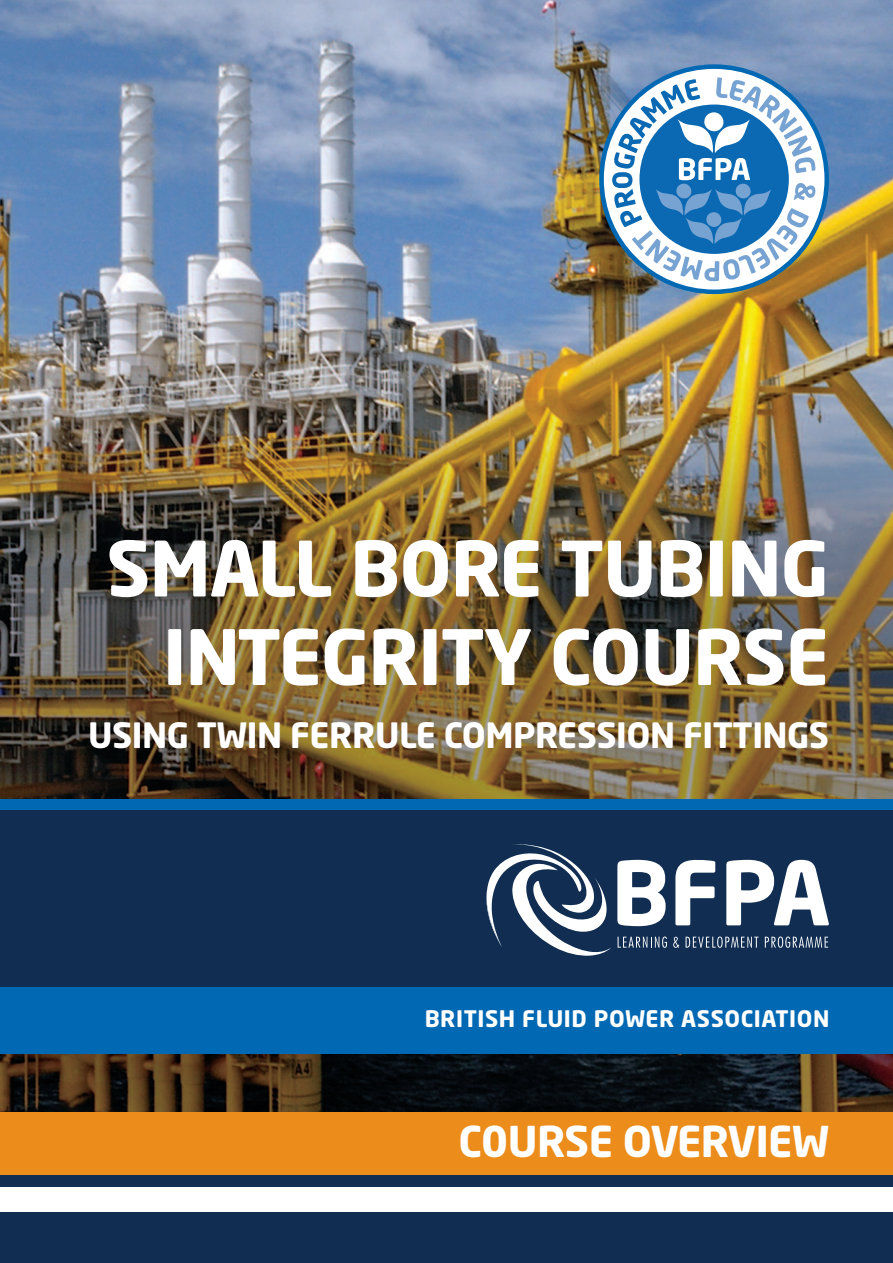
<style>
.page{position:relative;width:893px;height:1263px;background:#fff}
.page>*{position:absolute;margin:0;border:0;box-sizing:border-box;transform-origin:0 0}
.t1{font:700 75.3px/88.5px "Neo Sans";letter-spacing:-.015em;color:#fff;text-align:right}
.t2{font:700 42px "Neo Sans";letter-spacing:-.015em;color:#fff}
.t3{font:700 34.5px "Neo Sans";letter-spacing:-.015em;color:#fff}
.t4{font:700 22.5px "Neo Sans";letter-spacing:.025em;color:#fff}
</style>
<div class="page">
<img style="left:0;top:0;width:893px;height:1112px">
<div style="left:0;top:987px;width:893px;height:67px;background:#0168b3"></div>
<div style="left:0;top:810px;width:893px;height:177px;background:#112e52"></div>
<svg style="left:486px;top:844px;width:125px;height:112px"></svg>
<svg style="left:617px;top:860px;width:49px;height:66px"></svg>
<svg style="left:675px;top:860px;width:40px;height:65px"></svg>
<svg style="left:726px;top:860px;width:103px;height:65px"></svg>
<svg style="left:618px;top:936px;width:49px;height:12px"></svg>
<svg style="left:673px;top:937px;width:6px;height:11px"></svg>
<svg style="left:686px;top:936px;width:72px;height:12px"></svg>
<svg style="left:765px;top:936px;width:63px;height:12px"></svg>
<div style="left:0;top:1176px;width:893px;height:87px;background:#112e52"></div>
<div style="left:0;top:1112px;width:893px;height:64px;background:#eb8c1b"></div>
<div style="left:0;top:1188px;width:893px;height:24px;background:#fff"></div>
<div style="left:0;top:799px;width:893px;height:11px;background:#0168b3"></div>
<svg style="left:602px;top:67px;width:225px;height:225px"></svg>
<div style="left:599px;top:64px;width:230px;height:230px;border:5px solid #0168b3;border-radius:50%"></div>
<svg style="left:612px;top:77px;width:204px;height:204px"></svg>
<h1 class="t1" style="left:106px;top:522px;width:724px">SMALL BORE TUBING<br>INTEGRITY COURSE</h1>
<p class="t3" style="left:88px;top:713px;width:743px">USING TWIN FERRULE COMPRESSION FITTINGS</p>
<p class="t4" style="left:425px;top:1004px;width:406px">BRITISH FLUID POWER ASSOCIATION</p>
<p class="t2" style="left:458px;top:1115px;width:372px">C0URSE OVERVIEW</p>
</div>
